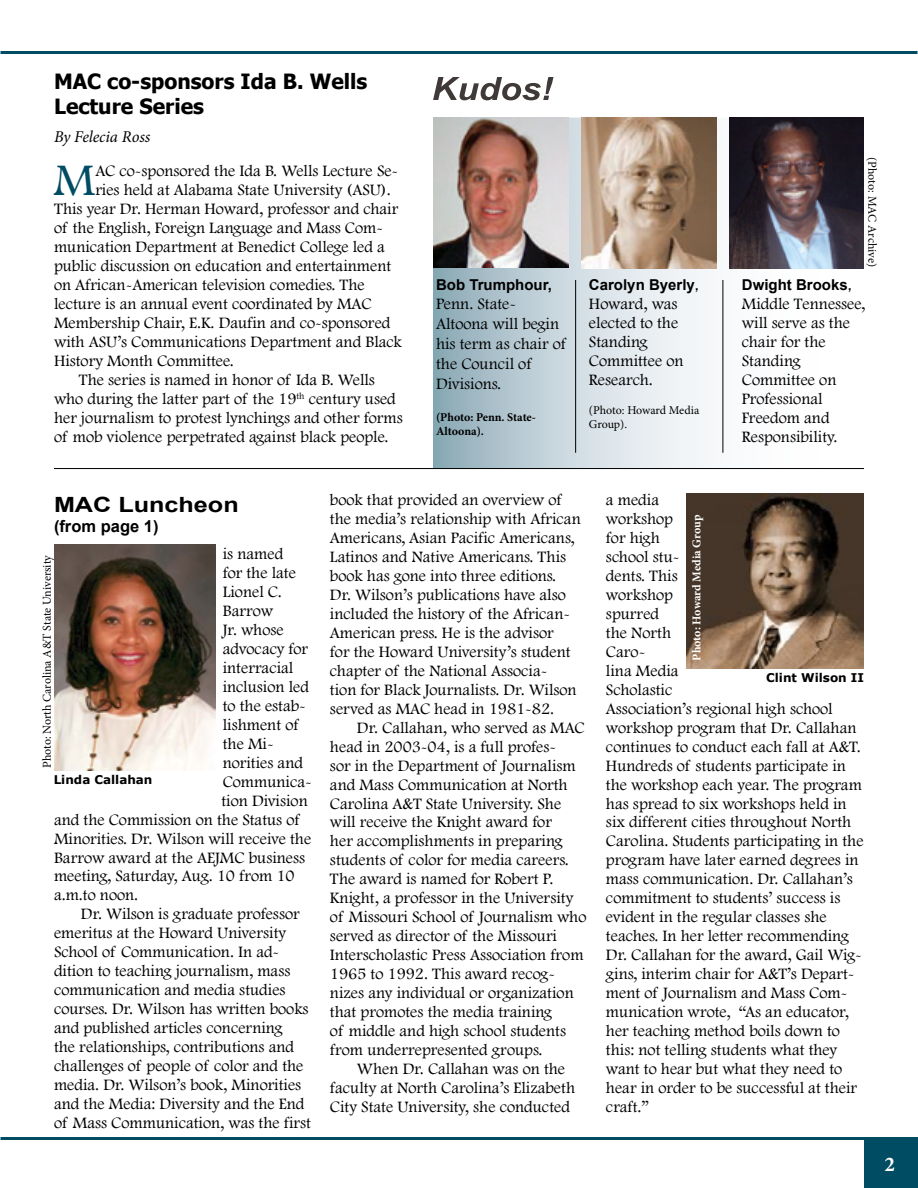
<style>
.page{position:relative;width:918px;height:1188px;background:#fff}
.page>*{position:absolute;margin:0;border:0;box-sizing:border-box;transform-origin:0 0}
.t1{font:46.95px "Footlight MT Light";color:#004c62}
.t2{font:700 21px/25.2px "Tahoma";color:#000}
.t3{font:700 21px "Arial";color:#000;scale:1.2 1}
.t4{font:700 21px "Minion Pro";color:#fff}
.t5{font:16.5px/19px "Footlight MT Light";color:#000}
.t6{font:italic 16.5px "Minion Pro";letter-spacing:-.005em;color:#000}
.t7{font:700 16.5px "Arial";color:#000}
.t8{font:700 15px "Arial";color:#000}
.t9{font:12px/13.8px "Minion Pro";letter-spacing:-.005em;color:#000}
.t10{font:700 12px/14.4px "Minion Pro";letter-spacing:-.005em;color:#000}
.t11{font:700 12px "Verdana";color:#000}
.t12{font:700 12px "Minion Pro";letter-spacing:-.005em;color:#fff}
.s1{font-family:"Franklin Gothic";font-weight:400;font-size:16.5px}
</style>
<div class="page">
<hr style="left:0;top:1137px;width:918px;height:3px;background:#004c62">
<div style="left:864px;top:1137px;width:54px;height:51px;background:#004c62"></div>
<hr style="left:0;top:51px;width:918px;height:3px;background:#004c62">
<img style="left:686px;top:494px;width:178px;height:175px">
<img style="left:54px;top:545px;width:162px;height:226px">
<svg style="left:433px;top:117px;width:431px;height:351px"></svg>
<img style="left:433px;top:118px;width:135px;height:150px">
<img style="left:581px;top:118px;width:135px;height:151px">
<img style="left:729px;top:118px;width:135px;height:151px">
<svg style="left:433px;top:77px;width:120px;height:23px"></svg>
<hr style="left:575px;top:280px;width:1px;height:173px;background:#000">
<hr style="left:723px;top:280px;width:1px;height:173px;background:#000">
<hr style="left:54px;top:468px;width:810px;height:1px;background:#000">
<p class="t2" style="left:54px;top:67px;width:315px">MAC co-sponsors Ida B. Wells<br>Lecture Series</p>
<p class="t6" style="left:54px;top:126px;width:98px">By Felecia Ross</p>
<h1 class="t1" style="left:54px;top:153px;width:43px">M</h1>
<p class="t5" style="left:95px;top:161px;width:304px">AC co-sponsored the Ida B. Wells Lecture Se-</p>
<p class="t5" style="left:95px;top:180px;width:297px">ries held at Alabama State University (ASU).</p>
<p class="t5" style="left:54px;top:199px;width:346px">This year Dr. Herman Howard, professor and chair</p>
<p class="t5" style="left:54px;top:218px;width:331px">of the English, Foreign Language and Mass Com-</p>
<p class="t5" style="left:54px;top:237px;width:332px">munication Department at Benedict College led a</p>
<p class="t5" style="left:54px;top:256px;width:339px">public discussion on education and entertainment</p>
<p class="t5" style="left:54px;top:275px;width:312px">on African-American television comedies. The</p>
<p class="t5" style="left:54px;top:294px;width:319px">lecture is an annual event coordinated by MAC</p>
<p class="t5" style="left:54px;top:313px;width:338px">Membership Chair, E.K. Daufin and co-sponsored</p>
<p class="t5" style="left:54px;top:332px;width:349px">with ASU’s Communications Department and Black</p>
<p class="t5" style="left:54px;top:351px;width:181px">History Month Committee.</p>
<p class="t5" style="left:79px;top:370px;width:298px">The series is named in honor of Ida B. Wells</p>
<p class="t5" style="left:54px;top:389px;width:343px">who during the latter part of the 19<sup>th</sup> century used</p>
<p class="t5" style="left:54px;top:408px;width:350px">her journalism to protest lynchings and other forms</p>
<p class="t5" style="left:54px;top:427px;width:336px">of mob violence perpetrated against black people.</p>
<p class="t8" style="left:436px;top:274px;width:117px">Bob Trumphour,</p>
<p class="t5" style="left:436px;top:294px;width:131px;line-height:19.8px">Penn. State-<br>Altoona will begin his term as chair of the Council of<br>Divisions.</p>
<p class="t10" style="left:436px;top:410px;width:101px">(Photo: Penn. State-<br>Altoona).</p>
<p class="t8" style="left:589px;top:275px;width:112px">Carolyn Byerly<span class="s1">,</span></p>
<p class="t5" style="left:589px;top:294px;width:96px">Howard, was elected to the<br>Standing<br>Committee on<br>Research.</p>
<p class="t9" style="left:589px;top:403px;width:112px">(Photo: Howard Media<br>Group).</p>
<p class="t9" style="left:879px;top:157px;width:111px;rotate:90deg">(Photo: MAC Archive)</p>
<p class="t8" style="left:742px;top:275px;width:111px">Dwight Brooks<span class="s1">,</span></p>
<p class="t5" style="left:742px;top:294px;width:125px">Middle Tennessee, will serve as the chair for the<br>Standing<br>Committee on<br>Professional<br>Freedom and<br>Responsibility.</p>
<p class="t3" style="left:54px;top:490px;width:155px">MAC Luncheon</p>
<p class="t7" style="left:54px;top:515px;width:106px">(from page 1)</p>
<p class="t5" style="left:223px;top:544px;width:62px">is named</p>
<p class="t5" style="left:223px;top:563px;width:75px">for the late</p>
<p class="t5" style="left:223px;top:582px;width:61px">Lionel C.</p>
<p class="t5" style="left:223px;top:601px;width:52px">Barrow</p>
<p class="t5" style="left:223px;top:620px;width:62px">Jr. whose</p>
<p class="t5" style="left:223px;top:639px;width:87px">advocacy for</p>
<p class="t5" style="left:223px;top:658px;width:72px">interracial</p>
<p class="t5" style="left:223px;top:677px;width:88px">inclusion led</p>
<p class="t5" style="left:223px;top:696px;width:85px">to the estab-</p>
<p class="t5" style="left:223px;top:714px;width:77px">lishment of</p>
<p class="t5" style="left:223px;top:733px;width:53px">the Mi-</p>
<p class="t5" style="left:223px;top:752px;width:82px">norities and</p>
<p class="t5" style="left:223px;top:771px;width:91px">Communica-</p>
<p class="t5" style="left:221px;top:790px;width:88px">tion Division</p>
<p class="t5" style="left:54px;top:809px;width:247px">and the Commission on the Status of</p>
<p class="t5" style="left:54px;top:828px;width:259px">Minorities. Dr. Wilson will receive the</p>
<p class="t5" style="left:54px;top:847px;width:253px">Barrow award at the AEJMC business</p>
<p class="t5" style="left:54px;top:866px;width:242px">meeting, Saturday, Aug. 10 from 10</p>
<p class="t5" style="left:54px;top:885px;width:86px">a.m.to noon.</p>
<p class="t5" style="left:81px;top:904px;width:220px">Dr. Wilson is graduate professor</p>
<p class="t5" style="left:54px;top:923px;width:234px">emeritus at the Howard University</p>
<p class="t5" style="left:54px;top:942px;width:227px">School of Communication. In ad-</p>
<p class="t5" style="left:54px;top:961px;width:238px">dition to teaching journalism, mass</p>
<p class="t5" style="left:54px;top:980px;width:233px">communication and media studies</p>
<p class="t5" style="left:54px;top:999px;width:256px">courses. Dr. Wilson has written books</p>
<p class="t5" style="left:54px;top:1018px;width:230px">and published articles concerning</p>
<p class="t5" style="left:54px;top:1037px;width:242px">the relationships, contributions and</p>
<p class="t5" style="left:54px;top:1056px;width:251px">challenges of people of color and the</p>
<p class="t5" style="left:54px;top:1075px;width:249px">media. Dr. Wilson’s book, Minorities</p>
<p class="t5" style="left:54px;top:1094px;width:252px">and the Media: Diversity and the End</p>
<p class="t5" style="left:54px;top:1113px;width:259px">of Mass Communication, was the first</p>
<p class="t9" style="left:40px;top:768px;width:215px;rotate:-90deg">Photo: North Carolina A&amp;T State University</p>
<p class="t11" style="left:54px;top:772px;width:100px">Linda Callahan</p>
<p class="t5" style="left:330px;top:490px;width:252px">book that provided an overview of the media’s relationship with African Americans, Asian Pacific Americans, Latinos and Native Americans. This book has gone into three editions.<br>Dr. Wilson’s publications have also included the history of the African-American press. He is the advisor<br>for the Howard University’s student chapter of the National Associa-<br>tion for Black Journalists. Dr. Wilson served as MAC head in 1981-82.</p>
<p class="t5" style="left:330px;top:717px;width:258px;text-indent:27px">Dr. Callahan, who served as MAC head in 2003-04, is a full profes-<br>sor in the Department of Journalism and Mass Communication at North Carolina A&amp;T State University. She will receive the Knight award for<br>her accomplishments in preparing students of color for media careers.<br>The award is named for Robert P.<br>Knight, a professor in the University of Missouri School of Journalism who served as director of the Missouri Interscholastic Press Association from 1965 to 1992. This award recog&shy;nizes any individual or organization that promotes the media training<br>of middle and high school students from underrepresented groups.</p>
<p class="t5" style="left:330px;top:1059px;width:247px;text-indent:27px">When Dr. Callahan was on the faculty at North Carolina’s Elizabeth<br>City State University, she conducted</p>
<p class="t5" style="left:606px;top:490px;width:259px">a media<br>workshop<br>for high<br>school stu-<br>dents. This<br>workshop<br>spurred<br>the North<br>Caro-<br>lina Media<br>Scholastic<br>Association’s regional high school workshop program that Dr. Callahan continues to conduct each fall at A&amp;T.<br>Hundreds of students participate in the workshop each year. The program has spread to six workshops held in six different cities throughout North<br>Carolina. Students participating in the program have later earned degrees in mass communication. Dr. Callahan’s commitment to students’ success is evident in the regular classes she teaches. In her letter recommending<br>Dr. Callahan for the award, Gail Wig&shy;gins, interim chair for A&amp;T’s Depart&shy;ment of Journalism and Mass Com&shy;munication wrote, “As an educator, her teaching method boils down to this: not telling students what they want to hear but what they need to hear in order to be successful at their craft.”</p>
<p class="t12" style="left:688px;top:661px;width:147px;rotate:-90deg">Photo: Howard Media Group</p>
<p class="t11" style="left:766px;top:670px;width:99px">Clint Wilson II</p>
<p class="t4" style="left:884px;top:1149px;width:12px">2</p>
</div>
